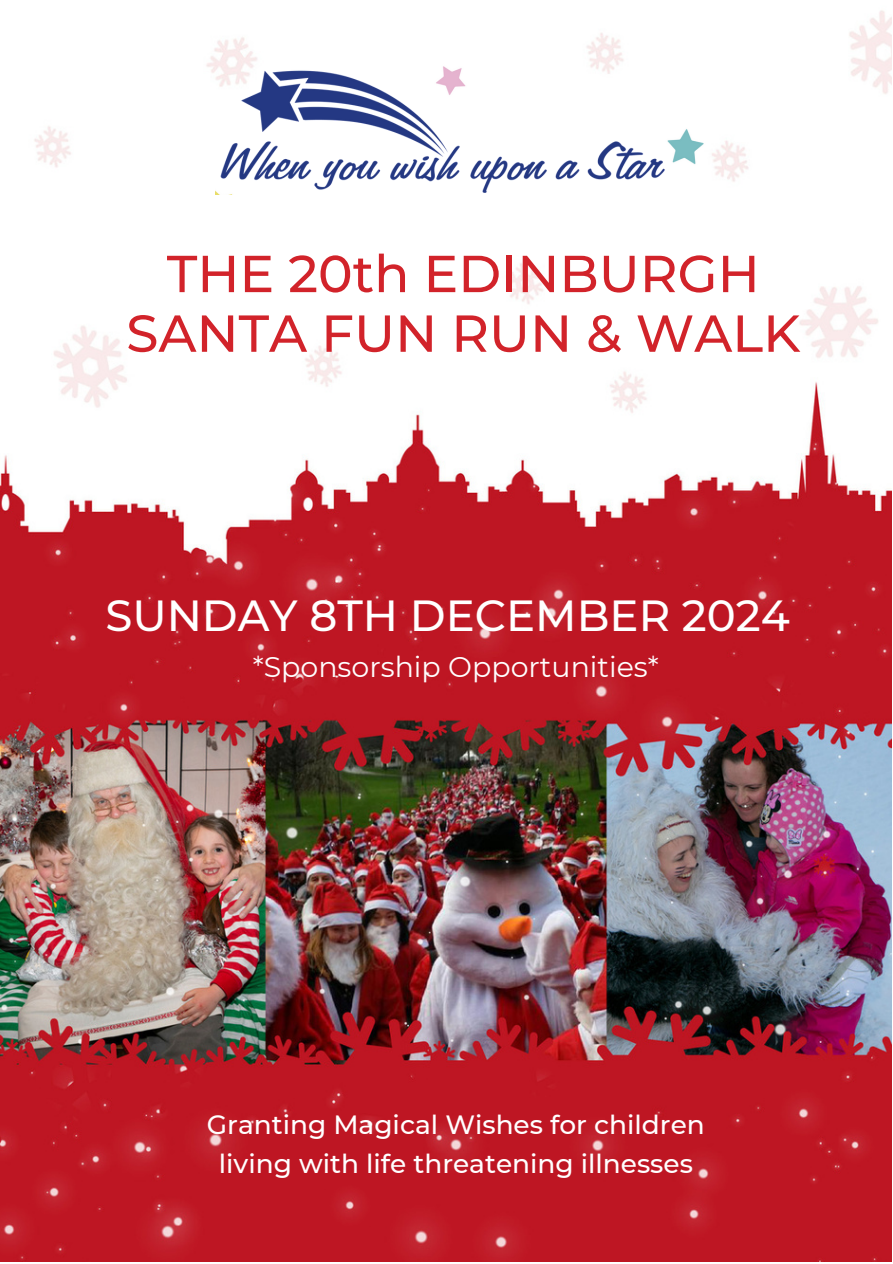
<style>
.page{position:relative;width:893px;height:1264px;background:#fff}
.page>*{position:absolute;margin:0;border:0;box-sizing:border-box;transform-origin:0 0}
.t1{font:500 51.9px/59.7px "Montserrat";color:#d2232a;text-align:center}
.t2{font:500 43.35px "Montserrat";color:#fff}
.t3{font:28.5px "Montserrat";color:#fff}
.t4{font:500 26.4px/39.3px "Montserrat";color:#fff;text-align:center}
</style>
<div class="page">
<img style="left:0;top:10px;width:891px;height:1251px">
<img style="left:215px;top:61px;width:495px;height:134px">
<p class="t1" style="left:126px;top:244px;width:675px">THE 20th EDINBURGH<br>SANTA FUN RUN &amp; WALK</p>
<p class="t2" style="left:105px;top:589px;width:686px">SUNDAY 8TH DECEMBER 2024</p>
<p class="t3" style="left:253px;top:649px;width:407px">*Sponsorship Opportunities*</p>
<p class="t4" style="left:207px;top:1104px;width:499px">Granting Magical Wishes for children living with life threatening illnesses</p>
</div>
